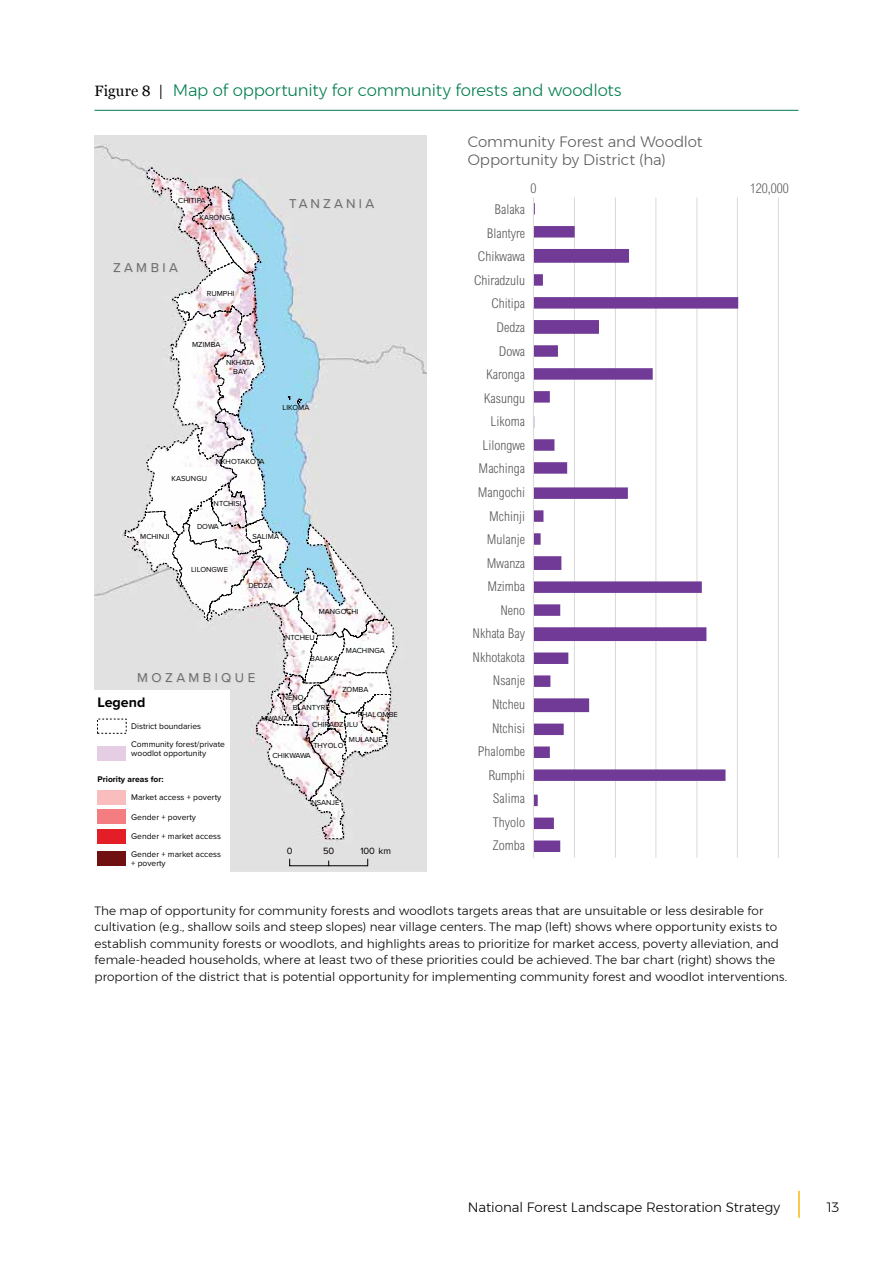
<style>
.page{position:relative;width:893px;height:1263px;background:#fff}
.page>*{position:absolute;margin:0;border:0;box-sizing:border-box;transform-origin:0 0}
.t1{font:300 16.5px "Montserrat";letter-spacing:-.01em;color:#007e4e}
.t2{font:300 15px/18px "Montserrat";letter-spacing:-.005em;color:#5a5a5a}
.t3{font:700 14.25px "Proxima Nova";color:#000}
.t4{font:300 condensed 13.5px/23.5px "Arial MT Std";color:#5a5a5a;text-align:right}
.t5{font:300 13.5px "Montserrat";color:#000}
.t6{font:13.35px "Proxima Nova";letter-spacing:.26em;color:#6b6b6c}
.t7{font:13.35px "Proxima Nova";letter-spacing:.24em;color:#6b6b6c}
.t8{font:300 12px/16.5px "Montserrat";letter-spacing:.005em;color:#000}
.t9{font:9.45px "Proxima Nova";color:#000}
.t10{font:8.55px/17.4px "Proxima Nova";color:#000}
.t11{font:700 8.55px "Proxima Nova";color:#000}
.t12{font:7.65px/8.7px "Proxima Nova";color:#000;text-align:center}
.s1{font-family:"Georgia";font-weight:400;font-size:15px;color:#000}
.s2{color:#d6d5d5}
</style>
<div class="page">
<hr style="left:798px;top:1191px;width:2px;height:27px;background:#fdb913">
<div style="left:94px;top:135px;width:332px;height:737px;background:#e1e1e1"></div>
<svg style="left:147px;top:167px;width:186px;height:94px;background:#d6dde1"></svg>
<svg style="left:145px;top:186px;width:117px;height:119px;background:#d4d4db"></svg>
<div style="left:124px;top:305px;width:48px;height:385px;background:#e1e1e1"></div>
<svg style="left:230px;top:801px;width:115px;height:38px;background:#dfdede"></svg>
<svg style="left:172px;top:261px;width:219px;height:47px"></svg>
<svg style="left:146px;top:308px;width:251px;height:493px"></svg>
<hr style="left:290px;top:865px;width:78px;height:1px;background:#000">
<div style="left:94px;top:690px;width:136px;height:182px;background:#fff"></div>
<svg style="left:97px;top:719px;width:30px;height:15px"></svg>
<div style="left:97px;top:747px;width:29px;height:14px;background:#e5cee4"></div>
<div style="left:97px;top:790px;width:29px;height:14px;background:#f9bdbe"></div>
<div style="left:97px;top:809px;width:29px;height:15px;background:#f37d80"></div>
<div style="left:97px;top:829px;width:29px;height:14px;background:#e41e26"></div>
<div style="left:97px;top:851px;width:29px;height:15px;background:#711011"></div>
<hr style="left:94px;top:110px;width:704px;height:1px;background:#007e4e">
<hr style="left:574px;top:197px;width:1px;height:661px;background:#d9d9d8">
<hr style="left:615px;top:197px;width:1px;height:661px;background:#d9d9d8">
<hr style="left:655px;top:197px;width:1px;height:661px;background:#d9d9d8">
<hr style="left:696px;top:197px;width:1px;height:661px;background:#d9d9d8">
<hr style="left:737px;top:197px;width:1px;height:661px;background:#d9d9d8">
<hr style="left:778px;top:197px;width:1px;height:661px;background:#d9d9d8">
<svg style="left:534px;top:203px;width:204px;height:649px"></svg>
<hr style="left:533px;top:197px;width:1px;height:661px;background:#d9d9d8">
<h1 class="t1" style="left:94px;top:78px;width:529px"><span class="s1">Figure 8 |</span> Map of opportunity for community forests and woodlots</h1>
<p class="t2" style="left:468px;top:133px;width:236px">Community Forest and Woodlot<br>Opportunity by District (ha)</p>
<p class="t4" style="left:530px;top:176px;width:7px">0</p>
<p class="t4" style="left:750px;top:176px;width:40px">120,000</p>
<p class="t4" style="left:473px;top:198px;width:54px">Balaka<br>Blantyre<br>Chikwawa<br>Chiradzulu<br>Chitipa<br>Dedza<br>Dowa<br>Karonga<br>Kasungu<br>Likoma<br>Lilongwe<br>Machinga<br>Mangochi<br>Mchinji<br>Mulanje<br>Mwanza<br>Mzimba<br>Neno<br>Nkhata Bay<br>Nkhotakota<br>Nsanje<br>Ntcheu<br>Ntchisi<br>Phalombe<br>Rumphi<br>Salima<br>Thyolo<br>Zomba</p>
<p class="t12" style="left:178px;top:196px;width:29px">CHITIPA</p>
<p class="t7" style="left:289px;top:195px;width:87px">TANZANIA</p>
<p class="t12" style="left:199px;top:213px;width:37px">KARONGA</p>
<p class="t6" style="left:113px;top:260px;width:66px">ZA<span class="s2">M</span>BIA</p>
<p class="t12" style="left:207px;top:290px;width:29px">RUMPHI</p>
<p class="t12" style="left:192px;top:340px;width:30px">MZIMBA</p>
<p class="t12" style="left:226px;top:359px;width:30px">NKHATA<br>BAY</p>
<p class="t12" style="left:283px;top:403px;width:28px">LIKOMA</p>
<p class="t12" style="left:216px;top:457px;width:50px">NKHOTAKOTA</p>
<p class="t12" style="left:172px;top:474px;width:37px">KASUNGU</p>
<p class="t12" style="left:214px;top:499px;width:30px">NTCHISI</p>
<p class="t12" style="left:197px;top:523px;width:23px">DOWA</p>
<p class="t12" style="left:140px;top:532px;width:31px">MCHINJI</p>
<p class="t12" style="left:252px;top:533px;width:28px">SALIMA</p>
<p class="t12" style="left:191px;top:565px;width:38px">LILONGWE</p>
<p class="t12" style="left:249px;top:581px;width:26px">DEDZA</p>
<p class="t12" style="left:319px;top:607px;width:41px">MANGOCHI</p>
<p class="t12" style="left:285px;top:633px;width:31px">NTCHEU</p>
<p class="t12" style="left:346px;top:647px;width:40px">MACHINGA</p>
<p class="t12" style="left:310px;top:654px;width:30px">BALAKA</p>
<p class="t6" style="left:138px;top:669px;width:119px"><span class="s2">M</span>OZA<span class="s2">M</span>BIQUE</p>
<p class="t12" style="left:342px;top:686px;width:27px">ZOMBA</p>
<p class="t12" style="left:283px;top:693px;width:22px">NENO</p>
<p class="t3" style="left:97px;top:693px;width:49px">Legend</p>
<p class="t10" style="left:131px;top:718px;width:95px">District boundaries<br>Community forest/private</p>
<p class="t10" style="left:131px;top:745px;width:76px">woodlot opportunity</p>
<p class="t11" style="left:97px;top:774px;width:68px">Priority areas for:</p>
<p class="t10" style="left:131px;top:789px;width:92px">Market access + poverty</p>
<p class="t10" style="left:131px;top:808px;width:66px">Gender + poverty</p>
<p class="t10" style="left:131px;top:827px;width:91px">Gender + market access<br>Gender + market access</p>
<p class="t10" style="left:131px;top:855px;width:36px">+ poverty</p>
<p class="t8" style="left:94px;top:902px;width:694px">The map of opportunity for community forests and woodlots targets areas that are unsuitable or less desirable for cultivation (e.g., shallow soils and steep slopes) near village centers. The map (left) shows where opportunity exists to establish community forests or woodlots, and highlights areas to prioritize for market access, poverty alleviation, and female-headed households, where at least two of these priorities could be achieved. The bar chart (right) shows the proportion of the district that is potential opportunity for implementing community forest and woodlot interventions.</p>
<p class="t12" style="left:293px;top:703px;width:38px">BLANTYRE</p>
<p class="t12" style="left:358px;top:710px;width:42px">PHALOMBE</p>
<p class="t12" style="left:261px;top:714px;width:33px">MWANZA</p>
<p class="t12" style="left:312px;top:720px;width:47px">CHIRADZULU</p>
<p class="t12" style="left:349px;top:735px;width:35px">MULANJE</p>
<p class="t12" style="left:313px;top:741px;width:32px">THYOLO</p>
<p class="t12" style="left:273px;top:751px;width:40px">CHIKWAWA</p>
<p class="t12" style="left:311px;top:798px;width:30px">NSANJE</p>
<p class="t9" style="left:287px;top:845px;width:7px">0</p>
<p class="t9" style="left:323px;top:845px;width:13px">50</p>
<p class="t9" style="left:360px;top:845px;width:32px">100 km</p>
<p class="t5" style="left:468px;top:1197px;width:314px">National Forest Landscape Restoration Strategy</p>
<p class="t5" style="left:827px;top:1197px;width:14px">13</p>
</div>
